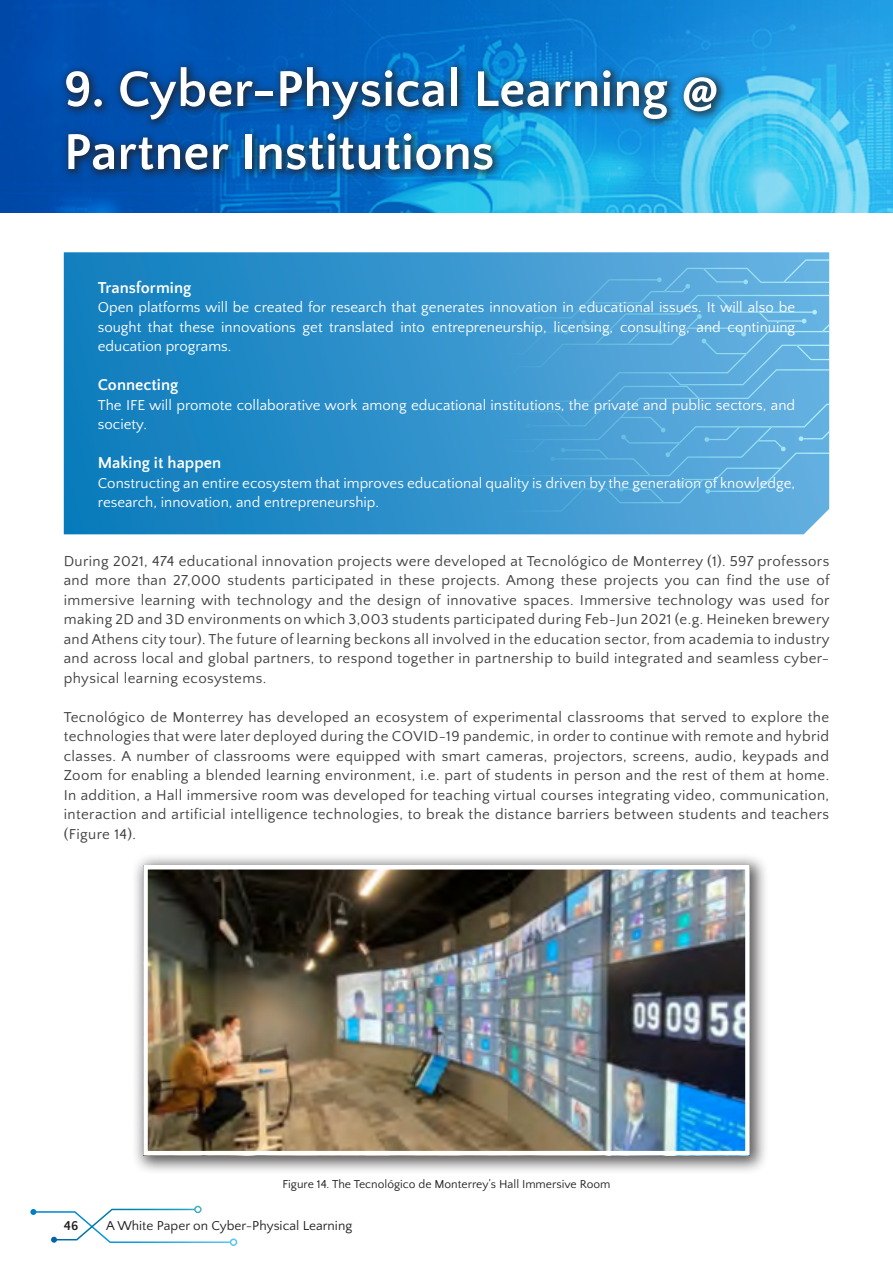
<style>
.page{position:relative;width:893px;height:1263px;background:#fff}
.page>*{position:absolute;margin:0;border:0;box-sizing:border-box;transform-origin:0 0}
._00_PT{font:700 52.5px/63px "Quattrocento Sans";color:#fff}
.t1{font:700 16.5px "Quattrocento Sans";color:#fff}
._01_Text{font:15px/19.5px "Quattrocento Sans";letter-spacing:.025em;color:#3e3e3f;text-align:justify}
._01_Text-2{font:15px/19.5px "Quattrocento Sans";color:#fff}
.t2{font:13.5px "Quattrocento Sans";color:#231f20}
.t3{font:700 13.5px "Quattrocento Sans";color:#231f20}
._09_Caption{font:12px "Quattrocento Sans";color:#231f20}
</style>
<div class="page">
<div style="left:230px;top:1238px;width:7px;height:8px;border:2px solid #fff;border-radius:50%"></div>
<svg style="left:30px;top:1208px;width:202px;height:36px"></svg>
<div style="left:194px;top:1206px;width:8px;height:7px;border:2px solid #fff;border-radius:50%"></div>
<img style="left:0;top:0;width:893px;height:213px">
<div style="left:60px;top:60px;width:668px;height:121px;background:#231f20;opacity:.75"></div>
<svg style="left:64px;top:252px;width:743px;height:282px;background:#2088c4"></svg>
<svg style="left:442px;top:252px;width:387px;height:279px;background:#51a5d8"></svg>
<div style="left:131px;top:852px;width:638px;height:323px;background:#231f20;opacity:.75"></div>
<img style="left:148px;top:870px;width:597px;height:280px">
<div style="left:143px;top:865px;width:607px;height:290px;border:4px solid #fff"></div>
<p class="_00_PT" style="left:64px;top:59px;width:657px">9. Cyber-Physical Learning @<br>Partner Institutions</p>
<h1 class="t1" style="left:98px;top:278px;width:95px">Transforming</h1>
<p class="_01_Text-2" style="left:98px;top:298px;width:699px;text-align:justify">Open platforms will be created for research that generates innovation in educational issues. It will also be sought that these innovations get translated into entrepreneurship, licensing, consulting, and continuing education programs.</p>
<h1 class="t1" style="left:98px;top:376px;width:82px">Connecting</h1>
<p class="_01_Text-2" style="left:98px;top:395px;width:699px">The IFE will promote collaborative work among educational institutions, the private and public sectors, and society.</p>
<h1 class="t1" style="left:98px;top:454px;width:125px">Making it happen</h1>
<p class="_01_Text-2" style="left:98px;top:473px;width:699px">Constructing an entire ecosystem that improves educational quality is driven by the generation of knowledge, research, innovation, and entrepreneurship.</p>
<p class="_01_Text" style="left:64px;top:551px;width:767px">During 2021, 474 educational innovation projects were developed at Tecnológico de Monterrey (1). 597 professors and more than 27,000 students participated in these projects. Among these projects you can find the use of immersive learning with technology and the design of innovative spaces. Immersive technology was used for making 2D and 3D environments on which 3,003 students participated during Feb-Jun 2021 (e.g. Heineken brewery and Athens city tour). The future of learning beckons all involved in the education sector, from academia to industry and across local and global partners, to respond together in partnership to build integrated and seamless cyber&shy;physical learning ecosystems.</p>
<p class="_01_Text" style="left:64px;top:707px;width:767px">Tecnológico de Monterrey has developed an ecosystem of experimental classrooms that served to explore the technologies that were later deployed during the COVID-19 pandemic, in order to continue with remote and hybrid classes. A number of classrooms were equipped with smart cameras, projectors, screens, audio, keypads and Zoom for enabling a blended learning environment, i.e. part of students in person and the rest of them at home.<br>In addition, a Hall immersive room was developed for teaching virtual courses integrating video, communication, interaction and artificial intelligence technologies, to break the distance barriers between students and teachers (Figure 14).</p>
<p class="_09_Caption" style="left:282px;top:1177px;width:329px">Figure 14. The Tecnológico de Monterrey’s Hall Immersive Room</p>
<p class="t3" style="left:64px;top:1218px;width:16px">46</p>
<p class="t2" style="left:106px;top:1218px;width:247px">A White Paper on Cyber-Physical Learning</p>
</div>
